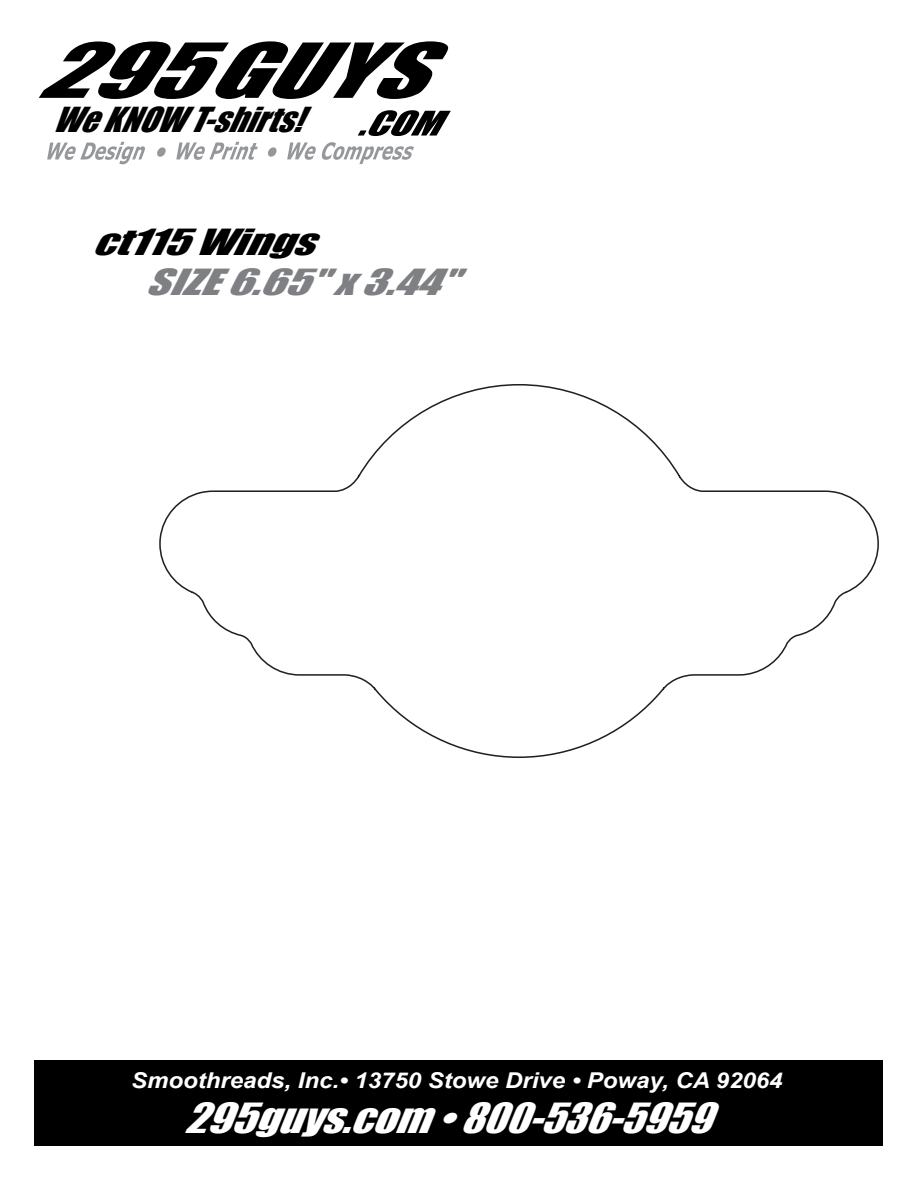
<style>
.page{position:relative;width:918px;height:1188px;background:#fff}
.page>*{position:absolute;margin:0;border:0;box-sizing:border-box;transform-origin:0 0}
.t1{font:italic 38.25px "Impact";color:#fff;scale:1.17 1}
.t2{font:italic 33.15px "Impact";color:#7e8083;scale:1.37 1}
.t3{font:italic 33.15px "Impact";color:#000;scale:1.37 1}
.t4{font:italic 31.65px "Impact";color:#000;scale:1.05 1}
.t5{font:italic 700 21.75px "Arial";color:#fff;scale:1.1 1}
</style>
<div class="page">
<svg style="left:38px;top:41px;width:413px;height:123px"></svg>
<div style="left:34px;top:1060px;width:848px;height:86px;background:#000"></div>
<svg style="left:159px;top:385px;width:720px;height:373px"></svg>
<h3 class="t4" style="left:52px;top:95px;width:259px">WeKNOWT-shirts!</h3>
<h2 class="t3" style="left:92px;top:217px;width:181px">ct115Wings</h2>
<h2 class="t2" style="left:145px;top:256px;width:246px">SIZE6.65"x3.44"</h2>
<p class="t5" style="left:131px;top:1066px;width:594px">Smoothreads, Inc.• 13750 Stowe Drive • Poway, CA 92064</p>
<h1 class="t1" style="left:184px;top:1088px;width:471px">295guys.com•800-536-5959</h1>
</div>
